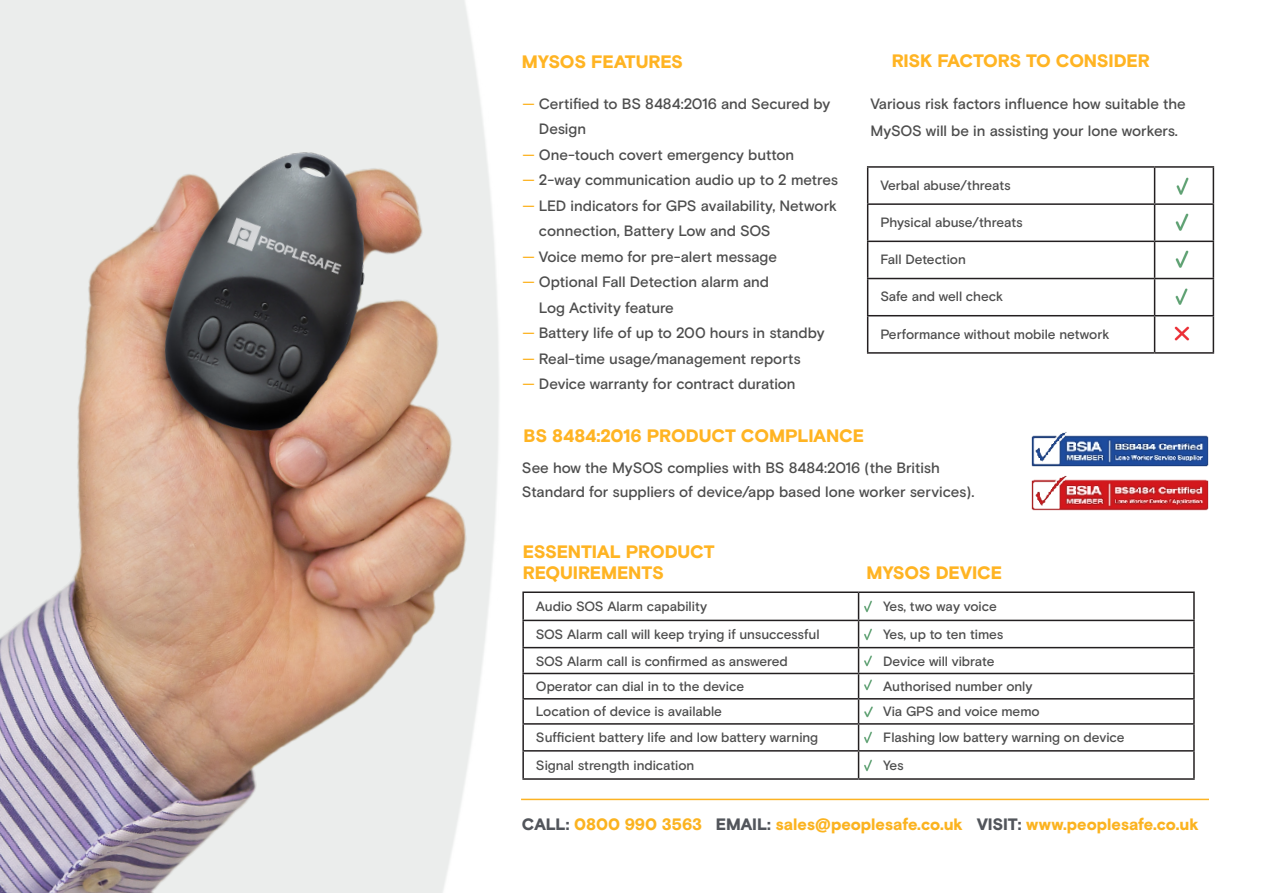
<style>
.page{position:relative;width:1263px;height:893px;background:#fff}
.page>*{position:absolute;margin:0;border:0;box-sizing:border-box;transform-origin:0 0}
.t1{font:900 18px "Basis Grotesque";letter-spacing:-.015em;color:#ffb423}
.t2{font:900 16.5px "Basis Grotesque";color:#fbb320}
.t3{font:500 15px/25.5px "Basis Grotesque";letter-spacing:-.005em;color:#4d4d4d}
.t4{font:500 13.5px "Basis Grotesque";letter-spacing:-.005em;color:#4d4d4d}
.s1{color:#fcb323}
.s2{color:#52555b}
</style>
<div class="page">
<img style="left:1031px;top:432px;width:178px;height:79px">
<hr style="left:867px;top:166px;width:287px;height:2px;background:#231f20">
<hr style="left:867px;top:168px;width:1px;height:35px;background:#231f20">
<hr style="left:1154px;top:166px;width:60px;height:2px;background:#231f20">
<hr style="left:1154px;top:168px;width:1px;height:35px;background:#231f20">
<hr style="left:1213px;top:168px;width:1px;height:35px;background:#231f20">
<hr style="left:867px;top:203px;width:287px;height:2px;background:#231f20">
<hr style="left:867px;top:205px;width:1px;height:36px;background:#231f20">
<hr style="left:1154px;top:203px;width:60px;height:2px;background:#231f20">
<hr style="left:1154px;top:205px;width:1px;height:36px;background:#231f20">
<hr style="left:1213px;top:205px;width:1px;height:36px;background:#231f20">
<hr style="left:867px;top:241px;width:287px;height:1px;background:#231f20">
<hr style="left:867px;top:242px;width:1px;height:36px;background:#231f20">
<hr style="left:1154px;top:241px;width:60px;height:1px;background:#231f20">
<hr style="left:1154px;top:242px;width:1px;height:36px;background:#231f20">
<hr style="left:1213px;top:242px;width:1px;height:36px;background:#231f20">
<hr style="left:867px;top:278px;width:287px;height:1px;background:#231f20">
<hr style="left:867px;top:279px;width:1px;height:36px;background:#231f20">
<hr style="left:1154px;top:278px;width:60px;height:1px;background:#231f20">
<hr style="left:1154px;top:279px;width:1px;height:36px;background:#231f20">
<hr style="left:1213px;top:279px;width:1px;height:36px;background:#231f20">
<hr style="left:867px;top:315px;width:287px;height:1px;background:#231f20">
<hr style="left:867px;top:316px;width:1px;height:36px;background:#231f20">
<hr style="left:1154px;top:315px;width:60px;height:1px;background:#231f20">
<hr style="left:1154px;top:316px;width:1px;height:36px;background:#231f20">
<hr style="left:1213px;top:316px;width:1px;height:36px;background:#231f20">
<hr style="left:867px;top:352px;width:287px;height:2px;background:#231f20">
<hr style="left:1154px;top:352px;width:60px;height:2px;background:#231f20">
<img style="left:1176px;top:177px;width:13px;height:18px">
<img style="left:1175px;top:213px;width:14px;height:18px">
<img style="left:1175px;top:250px;width:14px;height:18px">
<img style="left:1175px;top:288px;width:13px;height:17px">
<img style="left:1175px;top:326px;width:14px;height:14px">
<hr style="left:522px;top:591px;width:336px;height:2px;background:#231f20">
<hr style="left:858px;top:591px;width:337px;height:2px;background:#231f20">
<hr style="left:1193px;top:593px;width:2px;height:27px;background:#231f20">
<hr style="left:522px;top:620px;width:336px;height:1px;background:#231f20">
<hr style="left:858px;top:620px;width:337px;height:1px;background:#231f20">
<hr style="left:1193px;top:621px;width:2px;height:26px;background:#231f20">
<hr style="left:522px;top:647px;width:336px;height:1px;background:#231f20">
<hr style="left:858px;top:647px;width:337px;height:1px;background:#231f20">
<hr style="left:1193px;top:648px;width:2px;height:25px;background:#231f20">
<hr style="left:522px;top:673px;width:336px;height:1px;background:#231f20">
<hr style="left:858px;top:673px;width:337px;height:1px;background:#231f20">
<hr style="left:1193px;top:674px;width:2px;height:24px;background:#231f20">
<hr style="left:522px;top:698px;width:336px;height:2px;background:#231f20">
<hr style="left:858px;top:698px;width:337px;height:2px;background:#231f20">
<hr style="left:1193px;top:700px;width:2px;height:23px;background:#231f20">
<hr style="left:522px;top:723px;width:336px;height:2px;background:#231f20">
<hr style="left:858px;top:723px;width:337px;height:2px;background:#231f20">
<hr style="left:1193px;top:725px;width:2px;height:25px;background:#231f20">
<hr style="left:522px;top:750px;width:336px;height:2px;background:#231f20">
<hr style="left:858px;top:750px;width:337px;height:2px;background:#231f20">
<hr style="left:1193px;top:752px;width:2px;height:26px;background:#231f20">
<hr style="left:522px;top:778px;width:336px;height:2px;background:#231f20">
<hr style="left:858px;top:778px;width:337px;height:2px;background:#231f20">
<svg style="left:858px;top:593px;width:15px;height:185px"></svg>
<img style="left:0;top:0;width:536px;height:801px">
<img style="left:0;top:117px;width:497px;height:776px">
<hr style="left:521px;top:799px;width:688px;height:1px;background:#fcb323">
<p class="t1" style="left:522px;top:51px;width:162px">MYSOS FEATURES</p>
<p class="t1" style="left:892px;top:50px;width:260px">RISK FACTORS TO CONSIDER</p>
<p class="t3" style="left:539px;top:91px;width:293px;text-indent:-17px"><span class="s1">—</span> Certified to BS 8484:2016 and Secured by<br>Design</p>
<p class="t3" style="left:522px;top:142px;width:273px"><span class="s1">—</span> One-touch covert emergency button</p>
<p class="t3" style="left:522px;top:167px;width:317px"><span class="s1">—</span> 2-way communication audio up to 2 metres</p>
<p class="t3" style="left:522px;top:193px;width:316px"><span class="s1">—</span> LED indicators for GPS availability, Network</p>
<p class="t3" style="left:539px;top:218px;width:233px">connection, Battery Low and SOS</p>
<p class="t3" style="left:522px;top:244px;width:256px"><span class="s1">—</span> Voice memo for pre-alert message</p>
<p class="t3" style="left:522px;top:269px;width:248px"><span class="s1">—</span> Optional Fall Detection alarm and</p>
<p class="t3" style="left:539px;top:295px;width:136px">Log Activity feature</p>
<p class="t3" style="left:522px;top:320px;width:304px"><span class="s1">—</span> Battery life of up to 200 hours in standby</p>
<p class="t3" style="left:522px;top:346px;width:280px"><span class="s1">—</span> Real-time usage/management reports</p>
<p class="t3" style="left:522px;top:371px;width:275px"><span class="s1">—</span> Device warranty for contract duration</p>
<p class="t3" style="left:870px;top:91px;width:317px">Various risk factors influence how suitable the</p>
<p class="t3" style="left:870px;top:118px;width:309px">MySOS will be in assisting your lone workers.</p>
<p class="t4" style="left:880px;top:177px;width:132px">Verbal abuse/threats</p>
<p class="t4" style="left:880px;top:214px;width:144px">Physical abuse/threats</p>
<p class="t4" style="left:880px;top:252px;width:87px">Fall Detection</p>
<p class="t4" style="left:880px;top:289px;width:124px">Safe and well check</p>
<p class="t4" style="left:880px;top:326px;width:230px">Performance without mobile network</p>
<p class="t1" style="left:524px;top:425px;width:342px">BS 8484:2016 PRODUCT COMPLIANCE</p>
<p class="t3" style="left:522px;top:456px;width:419px">See how the MySOS complies with BS 8484:2016 (the British</p>
<p class="t3" style="left:522px;top:480px;width:454px">Standard for suppliers of device/app based lone worker services).</p>
<p class="t1" style="left:523px;top:541px;width:193px">ESSENTIAL PRODUCT</p>
<p class="t1" style="left:523px;top:562px;width:143px">REQUIREMENTS</p>
<p class="t1" style="left:866px;top:562px;width:137px">MYSOS DEVICE</p>
<p class="t4" style="left:536px;top:599px;width:173px">Audio SOS Alarm capability</p>
<p class="t4" style="left:883px;top:599px;width:115px">Yes, two way voice</p>
<p class="t4" style="left:536px;top:626px;width:285px">SOS Alarm call will keep trying if unsuccessful</p>
<p class="t4" style="left:883px;top:626px;width:122px">Yes, up to ten times</p>
<p class="t4" style="left:536px;top:653px;width:253px">SOS Alarm call is confirmed as answered</p>
<p class="t4" style="left:883px;top:653px;width:113px">Device will vibrate</p>
<p class="t4" style="left:536px;top:679px;width:210px">Operator can dial in to the device</p>
<p class="t4" style="left:883px;top:679px;width:151px">Authorised number only</p>
<p class="t4" style="left:536px;top:704px;width:188px">Location of device is available</p>
<p class="t4" style="left:883px;top:704px;width:158px">Via GPS and voice memo</p>
<p class="t4" style="left:536px;top:730px;width:284px">Sufficient battery life and low battery warning</p>
<p class="t4" style="left:883px;top:730px;width:243px">Flashing low battery warning on device</p>
<p class="t4" style="left:536px;top:757px;width:160px">Signal strength indication</p>
<p class="t4" style="left:883px;top:757px;width:22px">Yes</p>
<p class="t2" style="left:522px;top:815px;width:679px"><span class="s2">CALL:</span> 0800 990 3563 <span class="s2">EMAIL:</span> sales@peoplesafe.co.uk <span class="s2">VISIT:</span> www.peoplesafe.co.uk</p>
</div>
